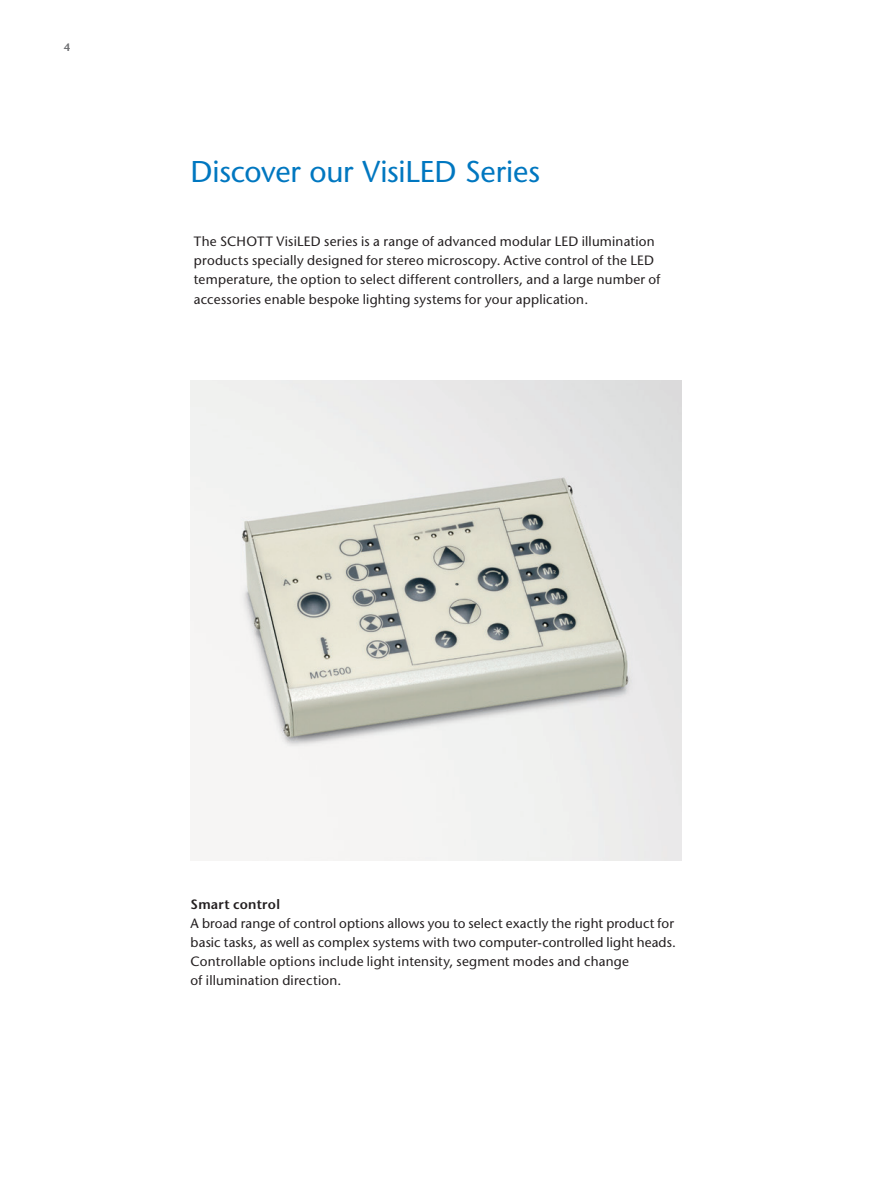
<style>
.page{position:relative;width:893px;height:1191px;background:#fff}
.page>*{position:absolute;margin:0;border:0;box-sizing:border-box;transform-origin:0 0}
.t1{font:500 30px "Stone Sans Std";letter-spacing:-.005em;color:#0077c0}
.t2{font:500 13.5px/19.2px "Stone Sans Std";letter-spacing:.015em;color:#231f20}
.t3{font:600 13.5px "Stone Sans Std";letter-spacing:.02em;color:#231f20}
.t4{font:600 10.8px "Stone Sans Std";color:#6c6d70}
</style>
<div class="page">
<img style="left:191px;top:380px;width:490px;height:480px">
<p class="t4" style="left:64px;top:40px;width:8px">4</p>
<h1 class="t1" style="left:191px;top:153px;width:351px">Discover our VisiLED Series</h1>
<p class="t2" style="left:194px;top:232px;width:468px">The SCHOTT VisiLED series is a range of advanced modular LED illumination products specially designed for stereo microscopy. Active control of the LED temperature, the option to select different controllers, and a large number of accessories enable bespoke lighting systems for your application.</p>
<p class="t3" style="left:191px;top:895px;width:91px">Smart control</p>
<p class="t2" style="left:191px;top:913px;width:487px">A broad range of control options allows you to select exactly the right product for basic tasks, as well as complex systems with two computer-controlled light heads.<br>Controllable options include light intensity, segment modes and change<br>of illumination direction.</p>
</div>
